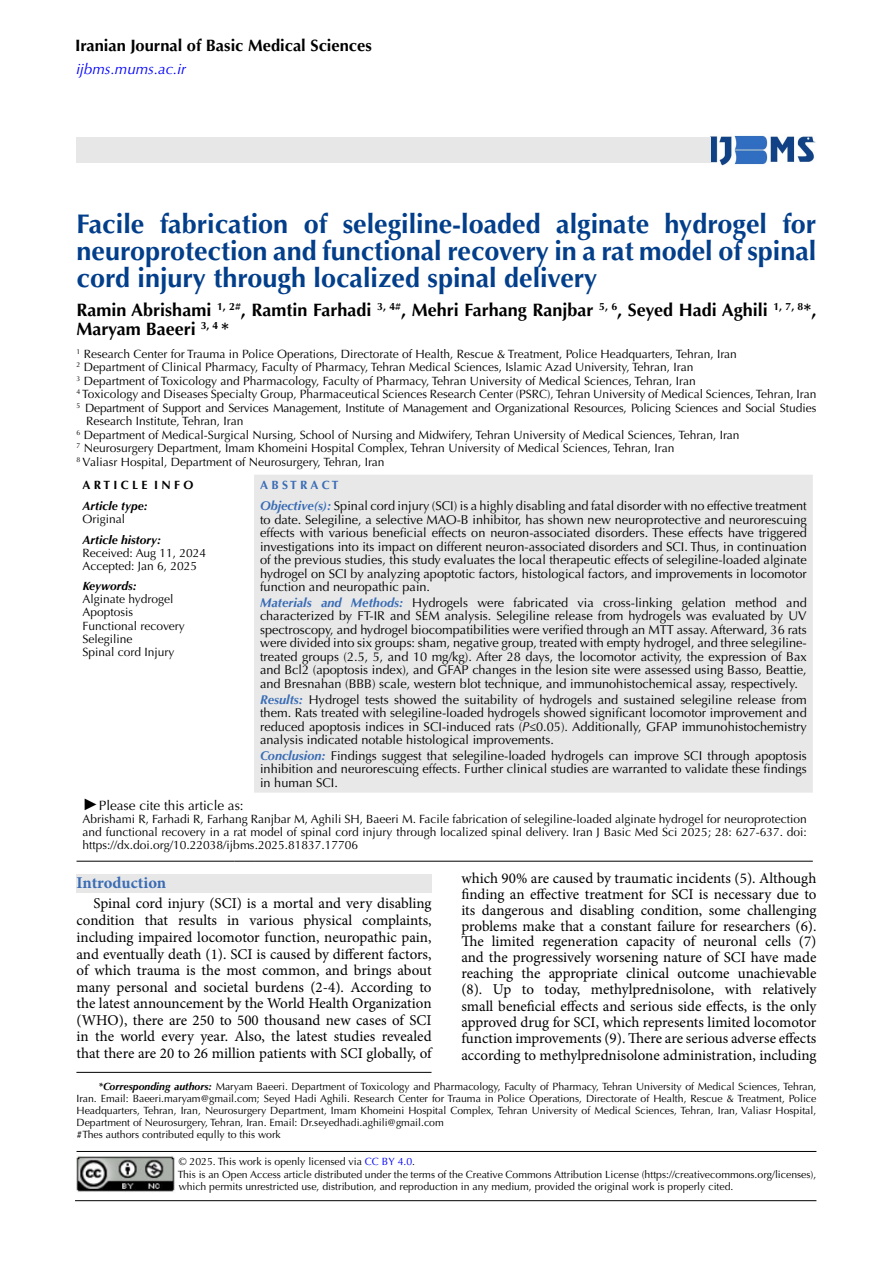
<style>
.page{position:relative;width:893px;height:1263px;background:#fff}
.page>*{position:absolute;margin:0;border:0;box-sizing:border-box;transform-origin:0 0}
.t1{font:700 27px/27px "Optima LT Std";color:#023e8a;text-align:justify}
.t2{font:700 18px/19.5px "Optima LT Std";color:#000}
.t3{font:700 16.5px "Optima LT Std";color:#000}
.t4{font:700 16.5px "Minion Pro";letter-spacing:-.005em;color:#396cb5}
.t5{font:15px/16px "Minion Pro";color:#000;text-align:justify}
.t6{font:italic 15px "Optima LT Std";color:#00f}
.t7{font:13.5px "Optima LT Std";color:#000}
.t8{font:12.75px/13.5px "Optima LT Std";color:#000;text-align:justify}
.t9{font:12px/13px "Optima LT Std";color:#000}
.t10{font:12px "Optima LT Std";letter-spacing:-.02em;color:#000}
.t11{font:italic 700 12px "Optima LT Std";color:#000}
.t12{font:700 12px "Optima LT Std";color:#000}
.t13{font:700 12px "Optima LT Std";color:#396cb5}
.t14{font:10.5px/12px "Optima LT Std";color:#000}
.s1{font-weight:700;font-style:italic;color:#396cb5}
.s2{font-style:italic}
.s3{font-family:"Times New Roman";font-style:italic;font-size:16.5px}
.s4{font-weight:700;font-style:italic}
.s5{color:#00f}
</style>
<div class="page">
<hr style="left:77px;top:1151px;width:739px;height:1px;background:#000">
<div style="left:254px;top:475px;width:559px;height:318px;background:#e8e8e8"></div>
<hr style="left:77px;top:861px;width:158px;height:1px;background:#000">
<svg style="left:235px;top:861px;width:19px;height:1px"></svg>
<hr style="left:254px;top:861px;width:559px;height:1px;background:#000">
<div style="left:77px;top:874px;width:355px;height:19px;background:#e7e7e7"></div>
<img style="left:710px;top:135px;width:106px;height:31px">
<div style="left:77px;top:137px;width:634px;height:26px;background:#e7e7e7"></div>
<img style="left:77px;top:1156px;width:98px;height:36px">
<hr style="left:75px;top:1200px;width:741px;height:1px;background:#000">
<hr style="left:76px;top:1072px;width:355px;height:1px;background:#000">
<p class="t3" style="left:75px;top:36px;width:298px">Iranian Journal of Basic Medical Sciences</p>
<p class="t6" style="left:77px;top:61px;width:111px">ijbms.mums.ac.ir</p>
<h1 class="t1" style="left:77px;top:211px;width:741px">Facile fabrication of selegiline-loaded alginate hydrogel for neuroprotection and functional recovery in a rat model of spinal cord injury through localized spinal delivery</h1>
<h2 class="t2" style="left:77px;top:300px;width:741px">Ramin Abrishami <sup>1,</sup> <sup>2#</sup>, Ramtin Farhadi <sup>3,</sup> <sup>4#</sup>, Mehri Farhang Ranjbar <sup>5,</sup> <sup>6</sup>, Seyed Hadi Aghili <sup>1,</sup> <sup>7,</sup> <sup>8</sup>*,<br>Maryam Baeeri <sup>3,</sup> <sup>4</sup> *</h2>
<p class="t9" style="left:77px;top:347px;width:662px"><sup>1</sup> Research Center for Trauma in Police Operations, Directorate of Health, Rescue &amp; Treatment, Police Headquarters, Tehran, Iran</p>
<p class="t9" style="left:77px;top:361px;width:618px"><sup>2</sup> Department of Clinical Pharmacy, Faculty of Pharmacy, Tehran Medical Sciences, Islamic Azad University, Tehran, Iran</p>
<p class="t9" style="left:77px;top:374px;width:621px"><sup>3</sup> Department of Toxicology and Pharmacology, Faculty of Pharmacy, Tehran University of Medical Sciences, Tehran, Iran</p>
<p class="t9" style="left:77px;top:388px;width:741px"><sup>4</sup> Toxicology and Diseases Specialty Group, Pharmaceutical Sciences Research Center (PSRC), Tehran University of Medical Sciences, Tehran, Iran</p>
<p class="t10" style="left:77px;top:401px;width:741px"><sup>5</sup> Department of Support and Services Management, Institute of Management and Organizational Resources, Policing Sciences and Social Studies</p>
<p class="t9" style="left:86px;top:415px;width:159px">Research Institute, Tehran, Iran</p>
<p class="t9" style="left:77px;top:428px;width:665px"><sup>6</sup> Department of Medical-Surgical Nursing, School of Nursing and Midwifery, Tehran University of Medical Sciences, Tehran, Iran</p>
<p class="t9" style="left:77px;top:442px;width:599px"><sup>7</sup> Neurosurgery Department, Imam Khomeini Hospital Complex, Tehran University of Medical Sciences, Tehran, Iran</p>
<p class="t9" style="left:77px;top:455px;width:310px"><sup>8</sup> Valiasr Hospital, Department of Neurosurgery, Tehran, Iran</p>
<p class="t12" style="left:83px;top:477px;width:112px">A R T I C L E I N F O</p>
<p class="t13" style="left:260px;top:477px;width:80px">A B S T R A C T</p>
<p class="t11" style="left:83px;top:498px;width:67px">Article type:</p>
<p class="t9" style="left:83px;top:512px;width:44px">Original</p>
<p class="t8" style="left:260px;top:499px;width:548px"><span class="s1">Objective(s):</span> Spinal cord injury (SCI) is a highly disabling and fatal disorder with no effective treatment to date. Selegiline, a selective MAO-B inhibitor, has shown new neuroprotective and neurorescuing effects with various beneficial effects on neuron-associated disorders. These effects have triggered investigations into its impact on different neuron-associated disorders and SCI. Thus, in continuation of the previous studies, this study evaluates the local therapeutic effects of selegiline-loaded alginate hydrogel on SCI by analyzing apoptotic factors, histological factors, and improvements in locomotor function and neuropathic pain.</p>
<p class="t8" style="left:260px;top:596px;width:548px"><span class="s1">Materials and Methods:</span> Hydrogels were fabricated via cross-linking gelation method and characterized by FT-IR and SEM analysis. Selegiline release from hydrogels was evaluated by UV spectroscopy, and hydrogel biocompatibilities were verified through an MTT assay. Afterward, 36 rats were divided into six groups: sham, negative group, treated with empty hydrogel, and three selegiline&shy;treated groups (2.5, 5, and 10 mg/kg). After 28 days, the locomotor activity, the expression of Bax and Bcl2 (apoptosis index), and GFAP changes in the lesion site were assessed using Basso, Beattie, and Bresnahan (BBB) scale, western blot technique, and immunohistochemical assay, respectively.</p>
<p class="t8" style="left:260px;top:693px;width:548px"><span class="s1">Results:</span> Hydrogel tests showed the suitability of hydrogels and sustained selegiline release from them. Rats treated with selegiline-loaded hydrogels showed significant locomotor improvement and reduced apoptosis indices in SCI-induced rats (<span class="s2">P</span>≤0.05). Additionally, GFAP immunohistochemistry analysis indicated notable histological improvements.</p>
<p class="t8" style="left:260px;top:749px;width:548px"><span class="s1">Conclusion:</span> Findings suggest that selegiline-loaded hydrogels can improve SCI through apoptosis inhibition and neurorescuing effects. Further clinical studies are warranted to validate these findings in human SCI.</p>
<p class="t11" style="left:83px;top:532px;width:80px">Article history:</p>
<p class="t9" style="left:83px;top:546px;width:125px">Received: Aug 11, 2024<br>Accepted: Jan 6, 2025</p>
<p class="t11" style="left:83px;top:579px;width:56px">Keywords:</p>
<p class="t9" style="left:83px;top:593px;width:104px">Alginate hydrogel<br>Apoptosis<br>Functional recovery<br>Selegiline<br>Spinal cord Injury</p>
<p class="t7" style="left:83px;top:798px;width:163px"><span class="s3">►</span>Please cite this article as:</p>
<p class="t9" style="left:83px;top:813px;width:726px;text-align:justify">Abrishami R, Farhadi R, Farhang Ranjbar M, Aghili SH, Baeeri M. Facile fabrication of selegiline-loaded alginate hydrogel for neuroprotection and functional recovery in a rat model of spinal cord injury through localized spinal delivery. Iran J Basic Med Sci 2025; 28: 627-637. doi: https://dx.doi.org/10.22038/ijbms.2025.81837.17706</p>
<p class="t4" style="left:77px;top:871px;width:91px">Introduction</p>
<p class="t5" style="left:77px;top:895px;width:357px;line-height:16.6px;text-indent:17px">Spinal cord injury (SCI) is a mortal and very disabling condition that results in various physical complaints, including impaired locomotor function, neuropathic pain, and eventually death (1). SCI is caused by different factors, of which trauma is the most common, and brings about many personal and societal burdens (2-4). According to the latest announcement by the World Health Organization (WHO), there are 250 to 500 thousand new cases of SCI in the world every year. Also, the latest studies revealed that there are 20 to 26 million patients with SCI globally, of</p>
<p class="t5" style="left:461px;top:871px;width:357px">which 90% are caused by traumatic incidents (5). Although finding an effective treatment for SCI is necessary due to its dangerous and disabling condition, some challenging problems make that a constant failure for researchers (6).<br>The limited regeneration capacity of neuronal cells (7) and the progressively worsening nature of SCI have made reaching the appropriate clinical outcome unachievable (8). Up to today, methylprednisolone, with relatively small beneficial effects and serious side effects, is the only approved drug for SCI, which represents limited locomotor function improvements (9). There are serious adverse effects according to methylprednisolone administration, including</p>
<p class="t14" style="left:77px;top:1080px;width:741px;text-indent:22px"><span class="s4">*Corresponding authors:</span> Maryam Baeeri. Department of Toxicology and Pharmacology, Faculty of Pharmacy, Tehran University of Medical Sciences, Tehran, Iran. Email: Baeeri.maryam@gmail.com; Seyed Hadi Aghili. Research Center for Trauma in Police Operations, Directorate of Health, Rescue &amp; Treatment, Police Headquarters, Tehran, Iran, Neurosurgery Department, Imam Khomeini Hospital Complex, Tehran University of Medical Sciences, Tehran, Iran, Valiasr Hospital, Department of Neurosurgery, Tehran, Iran. Email: Dr.seyedhadi.aghili@gmail.com<br>#Thes authors contributed eqully to this work</p>
<p class="t14" style="left:178px;top:1155px;width:640px;line-height:12.6px">© 2025. This work is openly licensed via <span class="s5">CC BY 4.0</span>.<br>This is an Open Access article distributed under the terms of the Creative Commons Attribution License (https://creativecommons.org/licenses), which permits unrestricted use, distribution, and reproduction in any medium, provided the original work is properly cited.</p>
</div>
